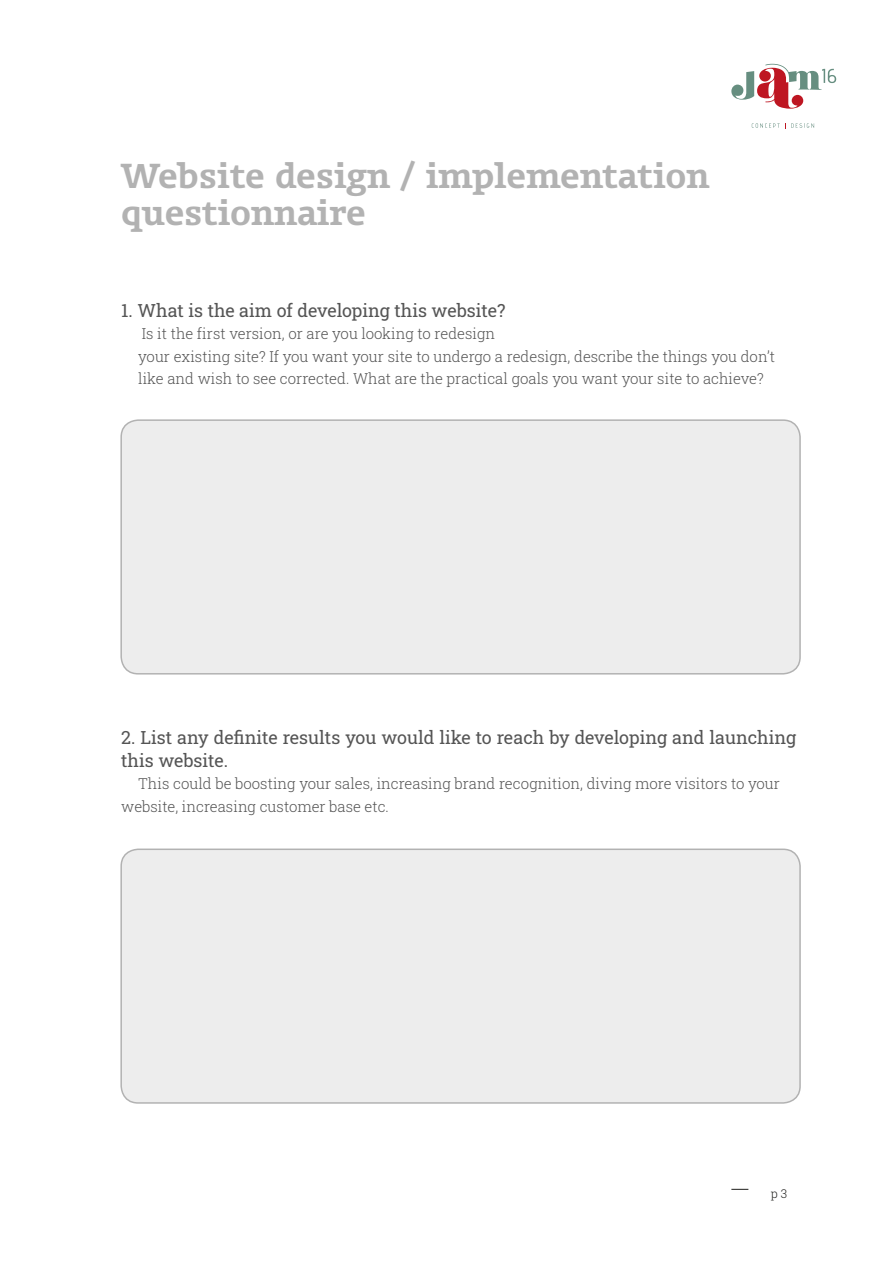
<style>
.page{position:relative;width:893px;height:1263px;background:#fff}
.page>*{position:absolute;margin:0;border:0;box-sizing:border-box;transform-origin:0 0}
.t1{font:700 33px/37.5px "Olsen";color:#b2b2b2}
.t2{font:18px/22.5px "Roboto Slab";color:#555}
.t3{font:300 15px/22.5px "Roboto Slab";color:#555}
.t4{font:300 12px "Roboto Slab";color:#1d1d1b}
</style>
<div class="page">
<svg style="left:752px;top:123px;width:62px;height:5px"></svg>
<svg style="left:731px;top:64px;width:105px;height:45px"></svg>
<svg style="left:731px;top:1189px;width:17px;height:1px"></svg>
<div style="left:121px;top:420px;width:679px;height:254px;background:#ededed;border-radius:17px"></div>
<div style="left:120px;top:419px;width:681px;height:255px;border:2px solid #b2b2b2;border-radius:17px"></div>
<div style="left:121px;top:849px;width:679px;height:254px;background:#ededed;border-radius:17px"></div>
<div style="left:120px;top:848px;width:681px;height:256px;border:2px solid #b2b2b2;border-radius:17px"></div>
<p class="t1" style="left:121px;top:156px;width:590px">Website design / implementation questionnaire</p>
<p class="t2" style="left:121px;top:298px;width:386px">1. What is the aim of developing this website?</p>
<p class="t3" style="left:138px;top:322px;width:638px">Is it the first version, or are you looking to redesign<br>your existing site? If you want your site to undergo a redesign, describe the things you don’t like and wish to see corrected. What are the practical goals you want your site to achieve?</p>
<p class="t2" style="left:121px;top:726px;width:677px">2. List any definite results you would like to reach by developing and launching this website.</p>
<p class="t3" style="left:121px;top:772px;width:660px;text-indent:17px">This could be boosting your sales, increasing brand recognition, diving more visitors to your website, increasing customer base etc.</p>
<p class="t4" style="left:771px;top:1185px;width:18px">p 3</p>
</div>
